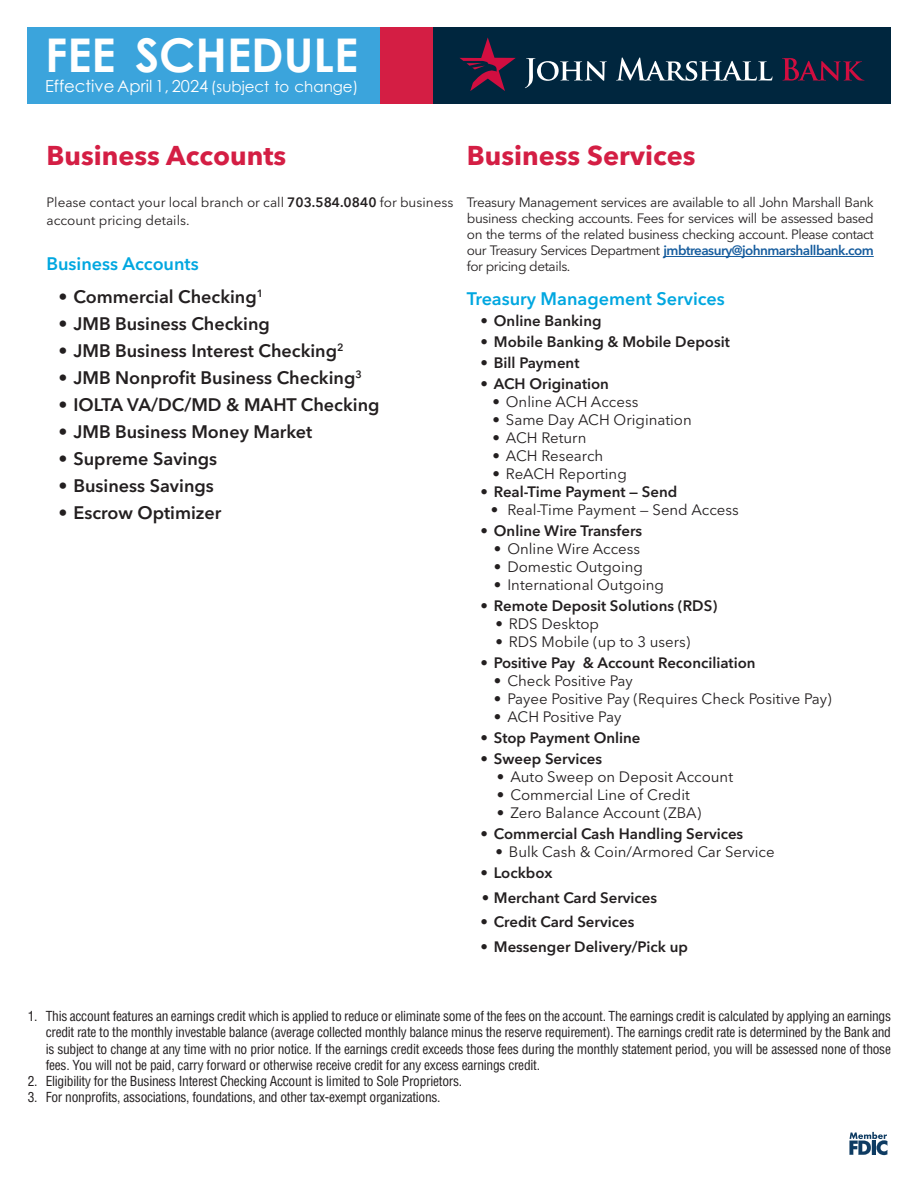
<style>
.page{position:relative;width:918px;height:1188px;background:#fff}
.page>*{position:absolute;margin:0;border:0;box-sizing:border-box;transform-origin:0 0}
.t1{font:700 46.5px "Century Gothic";color:#fff}
.t2{font:700 27px "Avenir Next LT Pro";color:#d41e44}
.t3{font:600 18px "Avenir Next LT Pro";color:#231f20}
.t4{font:600 18px "Avenir Next LT Pro";color:#00a7e0}
.t5{font:16.5px "Century Gothic";color:#fff}
.t6{font:15px "Avenir Next LT Pro";color:#231f20}
.t7{font:600 15px "Avenir Next LT Pro";color:#231f20}
.t8{font:condensed 13.5px/16.2px "Helvetica";letter-spacing:-.02em;color:#231f20;text-align:justify}
.t9{font:13.5px/16.2px "Avenir Next LT Pro";color:#231f20}
.s1{font-size:15px}
.s2{font-weight:600}
.s3{font-weight:600;color:#175d9e}
</style>
<div class="page">
<div style="left:27px;top:27px;width:864px;height:77px;background:#00263e"></div>
<svg style="left:459px;top:37px;width:57px;height:54px"></svg>
<svg style="left:525px;top:58px;width:82px;height:30px"></svg>
<svg style="left:616px;top:57px;width:156px;height:24px"></svg>
<svg style="left:782px;top:58px;width:82px;height:23px"></svg>
<div style="left:27px;top:27px;width:406px;height:77px;background:#3ba4dc"></div>
<div style="left:380px;top:27px;width:53px;height:77px;background:#d41e44"></div>
<hr style="left:663px;top:256px;width:211px;height:1px;background:#175d9e">
<svg style="left:849px;top:1132px;width:38px;height:23px"></svg>
<h1 class="t1" style="left:45px;top:20px;width:315px">FEE SCHEDULE</h1>
<p class="t5" style="left:45px;top:75px;width:315px">Effective April 1, 2024 <span class="s1">(subject to change)</span></p>
<p class="t2" style="left:46px;top:139px;width:241px">Business Accounts</p>
<p class="t9" style="left:46px;top:193px;width:408px;line-height:18px">Please contact your local branch or call <span class="s2">703.584.0840</span> for business account pricing details.</p>
<p class="t4" style="left:46px;top:253px;width:154px">Business Accounts</p>
<p class="t3" style="left:58px;top:286px;width:206px">• Commercial Checking<sup>1</sup></p>
<p class="t3" style="left:58px;top:313px;width:213px">• JMB Business Checking</p>
<p class="t3" style="left:58px;top:340px;width:287px">• JMB Business Interest Checking<sup>2</sup></p>
<p class="t3" style="left:58px;top:367px;width:305px">• JMB Nonprofit Business Checking<sup>3</sup></p>
<p class="t3" style="left:58px;top:394px;width:323px">• IOLTA VA/DC/MD &amp; MAHT Checking</p>
<p class="t3" style="left:58px;top:421px;width:255px">• JMB Business Money Market</p>
<p class="t3" style="left:58px;top:448px;width:160px">• Supreme Savings</p>
<p class="t3" style="left:58px;top:475px;width:157px">• Business Savings</p>
<p class="t3" style="left:58px;top:502px;width:164px">• Escrow Optimizer</p>
<p class="t2" style="left:467px;top:139px;width:230px">Business Services</p>
<p class="t9" style="left:467px;top:194px;width:408px;text-align:justify">Treasury Management services are available to all John Marshall Bank business checking accounts. Fees for services will be assessed based on the terms of the related business checking account. Please contact our Treasury Services Department <span class="s3">jmbtreasury@johnmarshallbank.com </span>for pricing details.</p>
<p class="t4" style="left:467px;top:288px;width:260px">Treasury Management Services</p>
<p class="t7" style="left:480px;top:312px;width:123px">• Online Banking</p>
<p class="t7" style="left:480px;top:333px;width:251px">• Mobile Banking &amp; Mobile Deposit</p>
<p class="t7" style="left:480px;top:354px;width:101px">• Bill Payment</p>
<p class="t7" style="left:480px;top:375px;width:130px">• ACH Origination</p>
<p class="t6" style="left:492px;top:393px;width:147px">• Online ACH Access</p>
<p class="t6" style="left:492px;top:411px;width:201px">• Same Day ACH Origination</p>
<p class="t6" style="left:492px;top:429px;width:96px">• ACH Return</p>
<p class="t6" style="left:492px;top:447px;width:112px">• ACH Research</p>
<p class="t6" style="left:492px;top:465px;width:136px">• ReACH Reporting</p>
<p class="t7" style="left:480px;top:483px;width:199px">• Real-Time Payment — Send</p>
<p class="t6" style="left:491px;top:501px;width:249px">• Real-Time Payment — Send Access</p>
<p class="t7" style="left:480px;top:522px;width:163px">• Online Wire Transfers</p>
<p class="t6" style="left:494px;top:540px;width:148px">• Online Wire Access</p>
<p class="t6" style="left:494px;top:558px;width:151px">• Domestic Outgoing</p>
<p class="t6" style="left:494px;top:576px;width:172px">• International Outgoing</p>
<p class="t7" style="left:480px;top:597px;width:238px">• Remote Deposit Solutions (RDS)</p>
<p class="t6" style="left:495px;top:615px;width:105px">• RDS Desktop</p>
<p class="t6" style="left:495px;top:633px;width:197px">• RDS Mobile (up to 3 users)</p>
<p class="t7" style="left:480px;top:654px;width:277px">• Positive Pay &amp; Account Reconciliation</p>
<p class="t6" style="left:494px;top:672px;width:141px">• Check Positive Pay</p>
<p class="t6" style="left:494px;top:690px;width:339px">• Payee Positive Pay (Requires Check Positive Pay)</p>
<p class="t6" style="left:494px;top:708px;width:129px">• ACH Positive Pay</p>
<p class="t7" style="left:480px;top:729px;width:162px">• Stop Payment Online</p>
<p class="t7" style="left:480px;top:750px;width:123px">• Sweep Services</p>
<p class="t6" style="left:497px;top:768px;width:238px">• Auto Sweep on Deposit Account</p>
<p class="t6" style="left:497px;top:786px;width:194px">• Commercial Line of Credit</p>
<p class="t6" style="left:497px;top:804px;width:206px">• Zero Balance Account (ZBA)</p>
<p class="t7" style="left:480px;top:825px;width:264px">• Commercial Cash Handling Services</p>
<p class="t6" style="left:495px;top:843px;width:281px">• Bulk Cash &amp; Coin/Armored Car Service</p>
<p class="t7" style="left:480px;top:864px;width:74px">• Lockbox</p>
<p class="t7" style="left:482px;top:888px;width:177px">• Merchant Card Services</p>
<p class="t7" style="left:480px;top:913px;width:155px">• Credit Card Services</p>
<p class="t7" style="left:480px;top:938px;width:209px">• Messenger Delivery/Pick up</p>
<p class="t8" style="left:46px;top:1008px;width:847px;text-indent:-18px">1. This account features an earnings credit which is applied to reduce or eliminate some of the fees on the account. The earnings credit is calculated by applying an earnings credit rate to the monthly investable balance (average collected monthly balance minus the reserve requirement). The earnings credit rate is determined by the Bank and is subject to change at any time with no prior notice. If the earnings credit exceeds those fees during the monthly statement period, you will be assessed none of those fees. You will not be paid, carry forward or otherwise receive credit for any excess earnings credit.</p>
<p class="t8" style="left:28px;top:1073px;width:436px">2. Eligibility for the Business Interest Checking Account is limited to Sole Proprietors.</p>
<p class="t8" style="left:28px;top:1089px;width:414px">3. For nonprofits, associations, foundations, and other tax-exempt organizations.</p>
</div>
